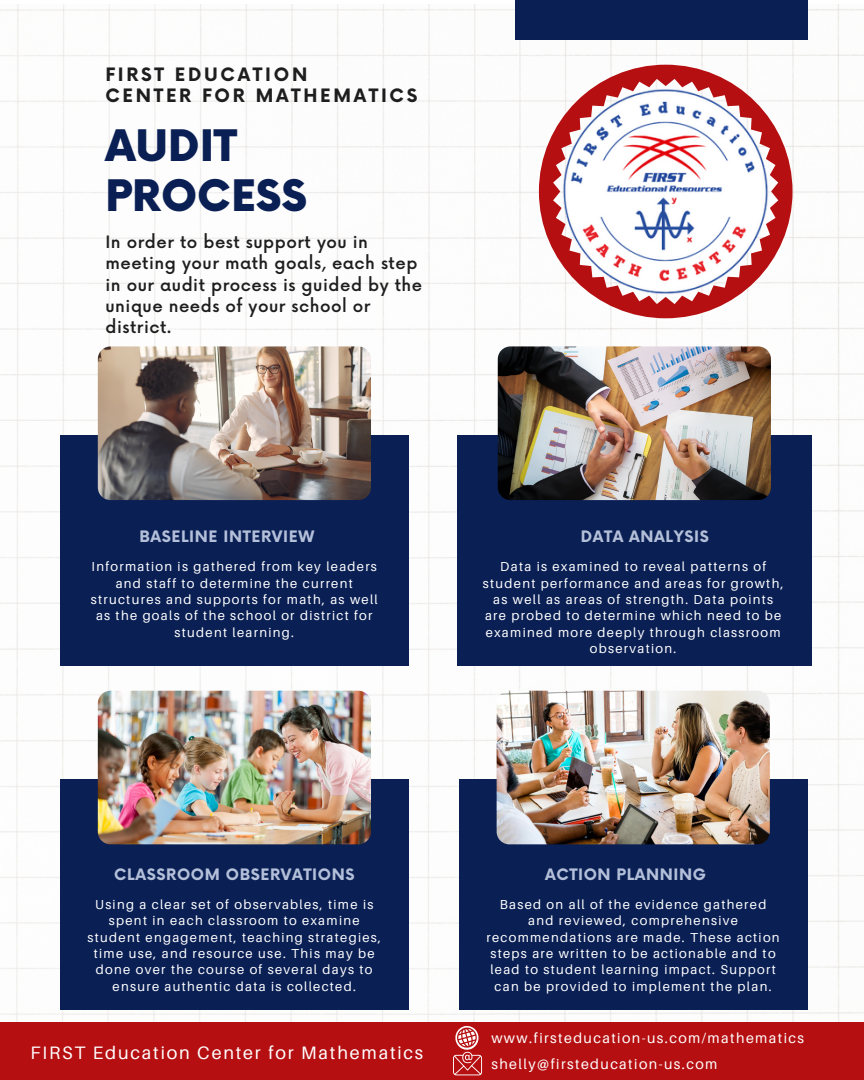
<style>
.page{position:relative;width:864px;height:1080px;background:#fff}
.page>*{position:absolute;margin:0;border:0;box-sizing:border-box;transform-origin:0 0}
.t1{font:900 42.3px/50.7px "Now";color:#0a1f54}
.t2{font:700 18px/21.3px "Now";letter-spacing:.15em;color:#1e1e1e}
.t3{font:18px "Aileron";letter-spacing:.1em;color:#fff}
.t4{font:500 16.65px/21.3px "Now";letter-spacing:.03em;color:#1e1e1e}
.t5{font:700 15.45px "Now";letter-spacing:.04em;color:#b4c0d9}
.t6{font:14.25px/26.7px "Aileron";letter-spacing:.1em;color:#fff}
.t7{font:13.05px/16.4px "Aileron";letter-spacing:.1em;color:#fff;text-align:center}
</style>
<div class="page">
<img style="left:0;top:5px;width:864px;height:1017px">
<div style="left:60px;top:435px;width:349px;height:231px;background:#0a1f54"></div>
<img style="left:98px;top:346px;width:273px;height:154px;border-radius:13px">
<div style="left:457px;top:435px;width:354px;height:231px;background:#0a1f54"></div>
<img style="left:498px;top:346px;width:273px;height:154px;border-radius:13px">
<div style="left:60px;top:779px;width:349px;height:231px;background:#0a1f54"></div>
<img style="left:98px;top:691px;width:273px;height:153px;border-radius:13px">
<div style="left:459px;top:779px;width:348px;height:231px;background:#0a1f54"></div>
<img style="left:497px;top:691px;width:273px;height:153px;border-radius:13px">
<div style="left:515px;top:0;width:293px;height:39px;background:#0a1f54"></div>
<div style="left:0;top:1022px;width:864px;height:58px;background:#b60f11"></div>
<svg style="left:453px;top:1026px;width:29px;height:49px"></svg>
<svg style="left:539px;top:65px;width:254px;height:253px"></svg>
<h2 class="t2" style="left:105px;top:65px;width:314px">FIRST EDUCATION<br>CENTER FOR MATHEMATICS</h2>
<h1 class="t1" style="left:105px;top:123px;width:203px">AUDIT<br>PROCESS</h1>
<p class="t4" style="left:105px;top:232px;width:318px">In order to best support you in meeting your math goals, each step in our audit process is guided by the unique needs of your school or district.</p>
<p class="t5" style="left:139px;top:528px;width:176px">BASELINE INTERVIEW</p>
<p class="t7" style="left:91px;top:558px;width:288px">Information is gathered from key leaders and staff to determine the current structures and supports for math, as well as the goals of the school or district for student learning.</p>
<p class="t5" style="left:581px;top:528px;width:130px">DATA ANALYSIS</p>
<p class="t7" style="left:483px;top:558px;width:302px">Data is examined to reveal patterns of student performance and areas for growth, as well as areas of strength. Data points are probed to determine which need to be examined more deeply through classroom observation.</p>
<p class="t5" style="left:114px;top:866px;width:242px">CLASSROOM OBSERVATIONS</p>
<p class="t7" style="left:88px;top:896px;width:295px">Using a clear set of observables, time is spent in each classroom to examine student engagement, teaching strategies, time use, and resource use. This may be done over the course of several days to ensure authentic data is collected.</p>
<h2 class="t3" style="left:31px;top:1042px;width:394px">FIRST Education Center for Mathematics</h2>
<p class="t5" style="left:545px;top:866px;width:163px">ACTION PLANNING</p>
<p class="t7" style="left:486px;top:896px;width:295px">Based on all of the evidence gathered and reviewed, comprehensive recommendations are made. These action steps are written to be actionable and to lead to student learning impact. Support can be provided to implement the plan.</p>
<p class="t6" style="left:491px;top:1024px;width:314px">www.firsteducation-us.com/mathematics shelly@firsteducation-us.com</p>
<p class="t6" style="left:708px;top:1024px;width:113px">literacy-center</p>
</div>
